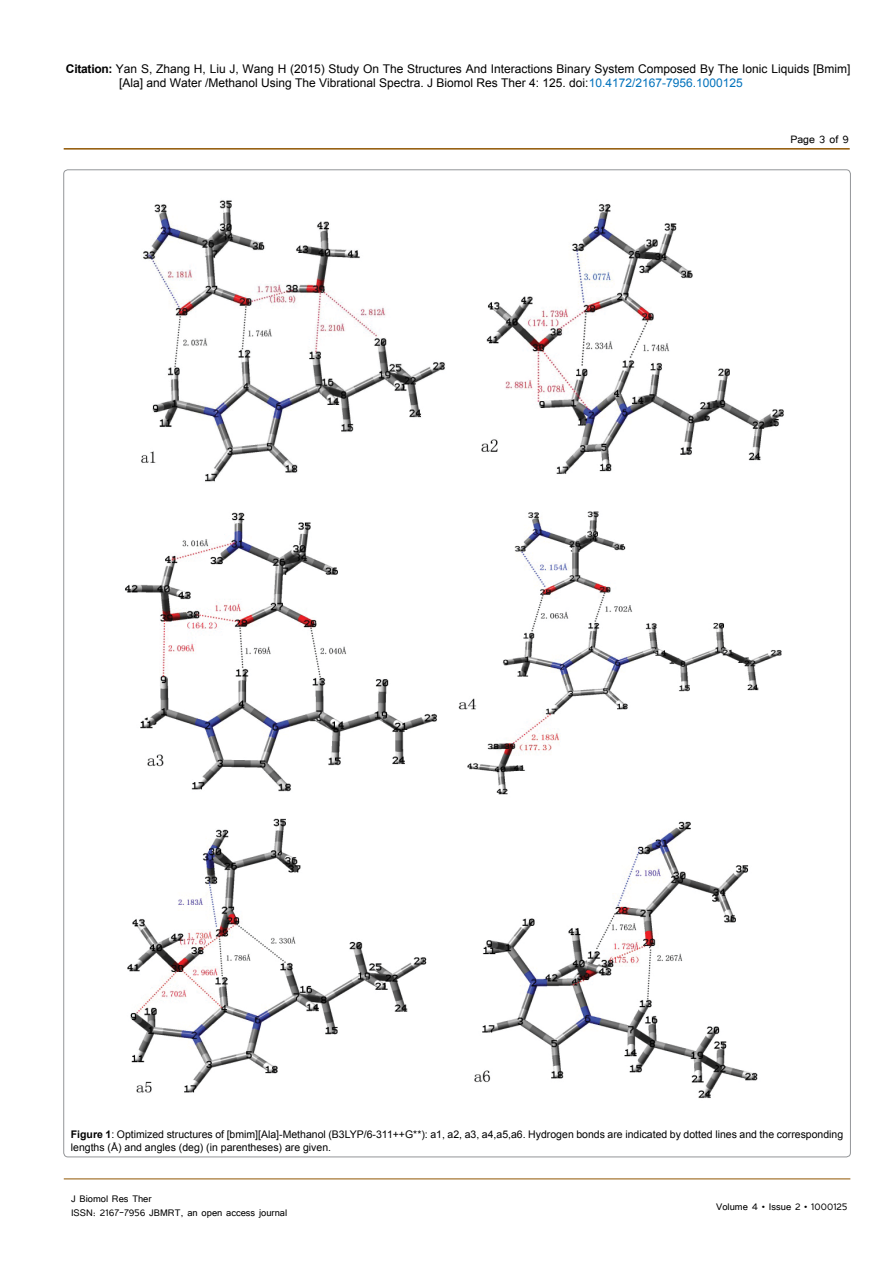
<style>
.page{position:relative;width:893px;height:1263px;background:#fff}
.page>*{position:absolute;margin:0;border:0;box-sizing:border-box;transform-origin:0 0}
.t1{font:13.5px "Tunga";color:#000}
.t2{font:12px/14.4px "Arial";color:#000}
.t3{font:12px/14.4px "Tunga";color:#000}
.t4{font:10.5px/12.6px "Arial";color:#000}
.s1{font-weight:700}
.s2{color:#0072bc}
</style>
<div class="page">
<hr style="left:64px;top:148px;width:786px;height:2px;background:#905501">
<hr style="left:64px;top:1179px;width:786px;height:1px;background:#905501">
<img style="left:141px;top:200px;width:304px;height:282px">
<img style="left:481px;top:204px;width:303px;height:270px">
<img style="left:125px;top:512px;width:312px;height:280px">
<img style="left:458px;top:511px;width:324px;height:284px">
<img style="left:127px;top:818px;width:300px;height:275px">
<img style="left:474px;top:821px;width:284px;height:278px">
<p class="t2" style="left:119px;top:61px;width:733px;text-indent:-53px"><span class="s1">Citation:</span> Yan S, Zhang H, Liu J, Wang H (2015) Study On The Structures And Interactions Binary System Composed By The Ionic Liquids [Bmim] [Ala] and Water /Methanol Using The Vibrational Spectra. J Biomol Res Ther 4: 125. doi:<span class="s2">10.4172/2167-7956.1000125</span></p>
<p class="t1" style="left:790px;top:131px;width:60px">Page 3 of 9</p>
<p class="t4" style="left:71px;top:1128px;width:774px"><span class="s1">Figure 1</span>: Optimized structures of [bmim][Ala]-Methanol (B3LYP/6-311++G**): a1, a2, a3, a4,a5,a6. Hydrogen bonds are indicated by dotted lines and the corresponding lengths (Å) and angles (deg) (in parentheses) are given.</p>
<p class="t3" style="left:71px;top:1190px;width:218px">J Biomol Res Ther<br>ISSN: 2167-7956 JBMRT, an open access journal</p>
<p class="t3" style="left:716px;top:1199px;width:133px">Volume 4 • Issue 2 • 1000125</p>
</div>
